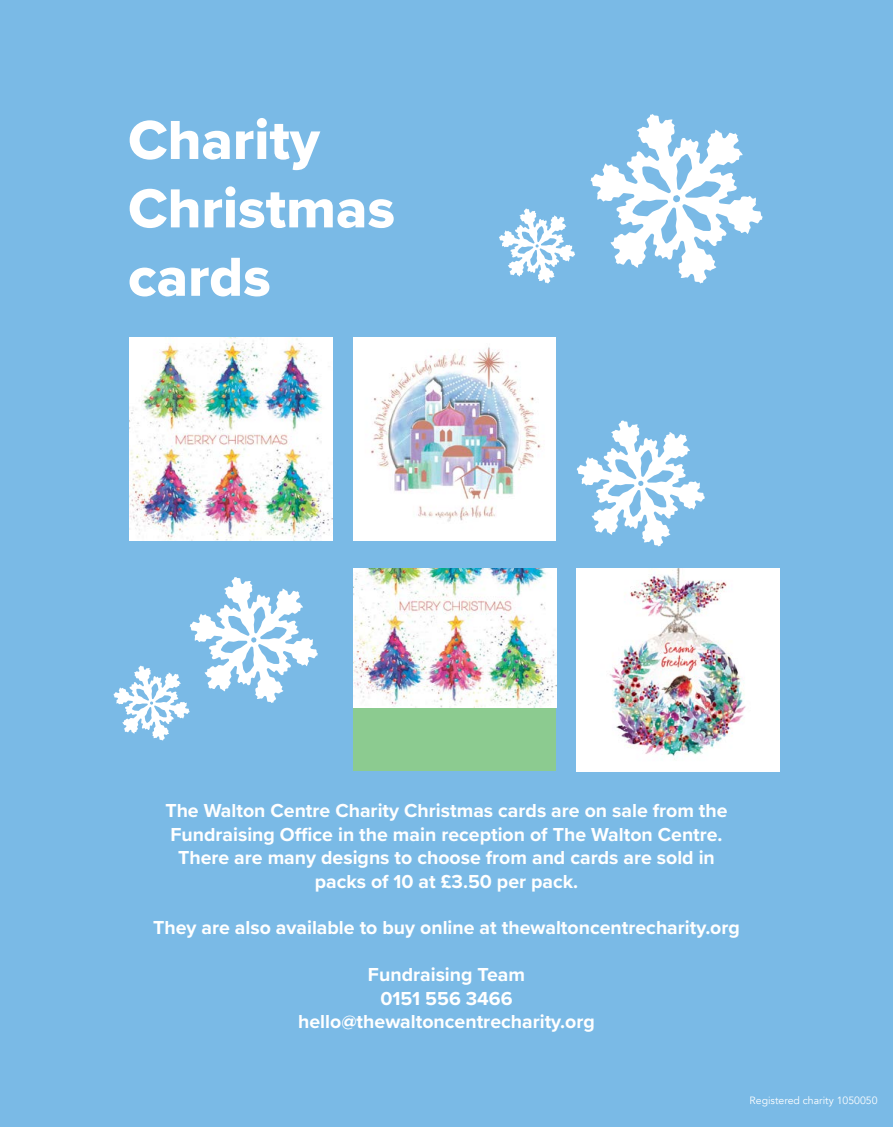
<style>
.page{position:relative;width:893px;height:1127px;background:#7abae6}
.page>*{position:absolute;margin:0;border:0;box-sizing:border-box;transform-origin:0 0}
.t1{font:57px/68.4px "Proxima Nova Extrabld";color:#fff}
.t2{font:700 19.5px/23.4px "Proxima Nova";color:#fff;text-align:center}
.t3{font:10.5px "Avenir";color:#fff}
</style>
<div class="page">
<img style="left:129px;top:337px;width:203px;height:203px">
<div style="left:354px;top:568px;width:202px;height:203px;background:#8ccb90"></div>
<img style="left:354px;top:568px;width:202px;height:139px">
<img style="left:353px;top:337px;width:203px;height:203px">
<img style="left:577px;top:568px;width:202px;height:203px">
<svg style="left:590px;top:114px;width:173px;height:169px"></svg>
<svg style="left:499px;top:208px;width:76px;height:75px"></svg>
<svg style="left:577px;top:420px;width:128px;height:126px"></svg>
<svg style="left:113px;top:577px;width:205px;height:163px"></svg>
<h1 class="t1" style="left:128px;top:105px;width:268px">Charity<br>Christmas cards</h1>
<p class="t2" style="left:165px;top:799px;width:564px">The Walton Centre Charity Christmas cards are on sale from the Fundraising Office in the main reception of The Walton Centre.<br>There are many designs to choose from and cards are sold in packs of 10 at £3.50 per pack.</p>
<p class="t2" style="left:153px;top:916px;width:588px">They are also available to buy online at thewaltoncentrecharity.org</p>
<p class="t2" style="left:298px;top:962px;width:298px">Fundraising Team<br>0151 556 3466 hello@thewaltoncentrecharity.org</p>
<p class="t3" style="left:750px;top:1094px;width:129px">Registered charity 1050050</p>
</div>
